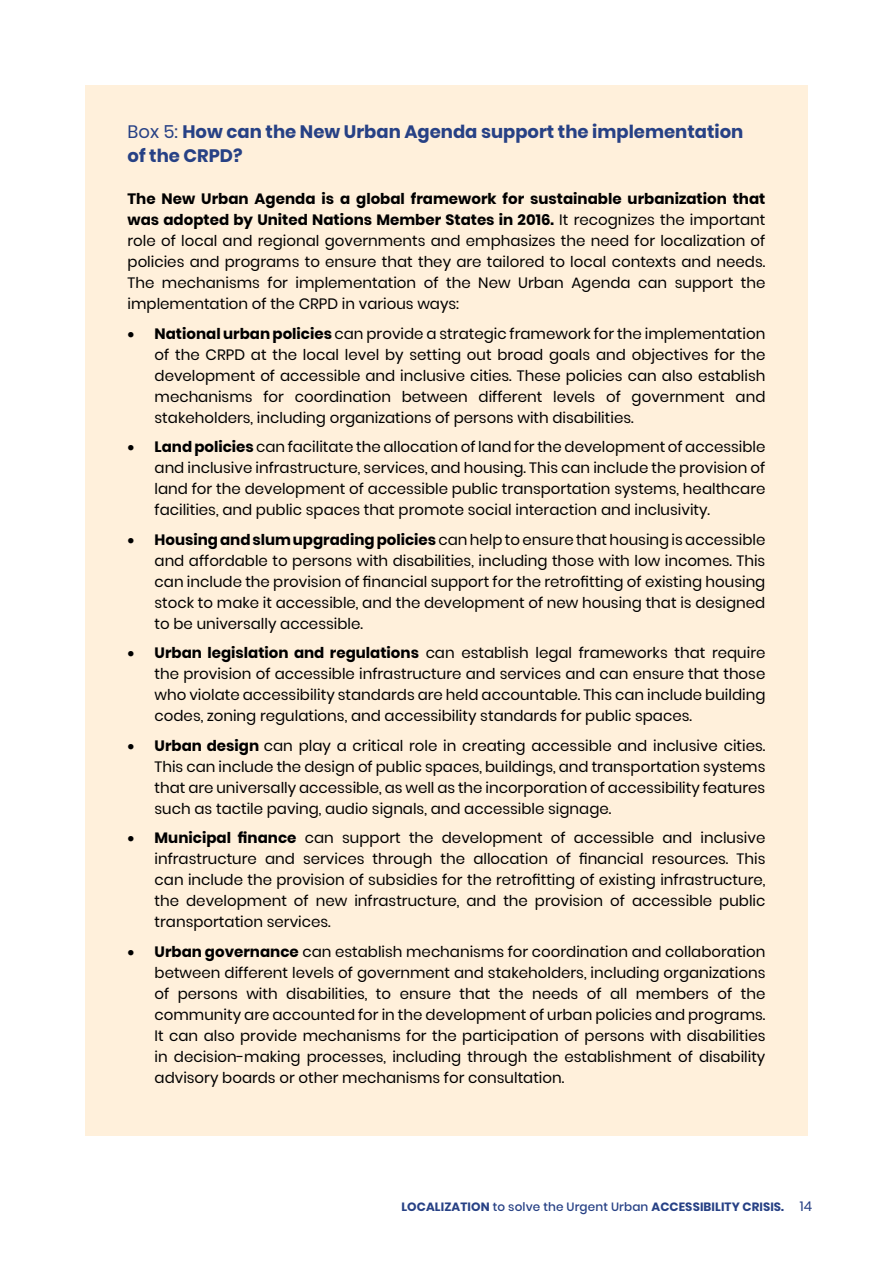
<style>
.page{position:relative;width:893px;height:1263px;background:#fff}
.page>*{position:absolute;margin:0;border:0;box-sizing:border-box;transform-origin:0 0}
.t1{font:700 18px/24px "Poppins";color:#274185}
.t2{font:15px/21px "Poppins";color:#000;text-align:justify}
.t3{font:700 12px "Poppins";letter-spacing:.01em;color:#274185}
.s1{font-weight:400}
.s2{font-weight:700}
.s3{font-weight:500}
.s4{font-weight:400;font-size:13.5px}
</style>
<div class="page">
<div style="left:85px;top:85px;width:723px;height:1050px;background:#fff0db"></div>
<p class="t1" style="left:128px;top:120px;width:617px"><span class="s1">Box 5:</span> How can the New Urban Agenda support the implementation of the CRPD?</p>
<p class="t2" style="left:128px;top:188px;width:639px"><span class="s2">The New Urban Agenda is a global framework for sustainable urbanization that was adopted by United Nations Member States in 2016.</span> It recognizes the important role of local and regional governments and emphasizes the need for localization of policies and programs to ensure that they are tailored to local contexts and needs.<br>The mechanisms for implementation of the New Urban Agenda can support the implementation of the CRPD in various ways:</p>
<p class="t2" style="left:155px;top:323px;width:612px;text-indent:-27px">• <span class="s2">National urban policies</span> can provide a strategic framework for the implementation of the CRPD at the local level by setting out broad goals and objectives for the development of accessible and inclusive cities. These policies can also establish mechanisms for coordination between different levels of government and stakeholders, including organizations of persons with disabilities.</p>
<p class="t2" style="left:155px;top:436px;width:612px;text-indent:-27px">• <span class="s2">Land policies</span> can facilitate the allocation of land for the development of accessible and inclusive infrastructure, services, and housing. This can include the provision of land for the development of accessible public transportation systems, healthcare facilities, and public spaces that promote social interaction and inclusivity.</p>
<p class="t2" style="left:155px;top:529px;width:612px;text-indent:-27px">• <span class="s2">Housing and slum upgrading policies</span> can help to ensure that housing is accessible and affordable to persons with disabilities, including those with low incomes. This can include the provision of financial support for the retrofitting of existing housing stock to make it accessible, and the development of new housing that is designed to be universally accessible.</p>
<p class="t2" style="left:155px;top:642px;width:612px;text-indent:-27px">• <span class="s2">Urban legislation and regulations</span> can establish legal frameworks that require the provision of accessible infrastructure and services and can ensure that those who violate accessibility standards are held accountable. This can include building codes, zoning regulations, and accessibility standards for public spaces.</p>
<p class="t2" style="left:155px;top:735px;width:612px;text-indent:-27px">• <span class="s2">Urban design</span> can play a critical role in creating accessible and inclusive cities.<br>This can include the design of public spaces, buildings, and transportation systems that are universally accessible, as well as the incorporation of accessibility features such as tactile paving, audio signals, and accessible signage.</p>
<p class="t2" style="left:155px;top:827px;width:612px;text-indent:-27px">• <span class="s2">Municipal finance</span> can support the development of accessible and inclusive infrastructure and services through the allocation of financial resources. This can include the provision of subsidies for the retrofitting of existing infrastructure, the development of new infrastructure, and the provision of accessible public transportation services.</p>
<p class="t2" style="left:155px;top:941px;width:612px;text-indent:-27px">• <span class="s2">Urban governance</span> can establish mechanisms for coordination and collaboration between different levels of government and stakeholders, including organizations of persons with disabilities, to ensure that the needs of all members of the community are accounted for in the development of urban policies and programs.<br>It can also provide mechanisms for the participation of persons with disabilities in decision-making processes, including through the establishment of disability advisory boards or other mechanisms for consultation.</p>
<p class="t3" style="left:401px;top:1199px;width:412px">LOCALIZATION <span class="s3">to solve the Urgent Urban</span> ACCESSIBILITY CRISIS. <span class="s4">14</span></p>
</div>
